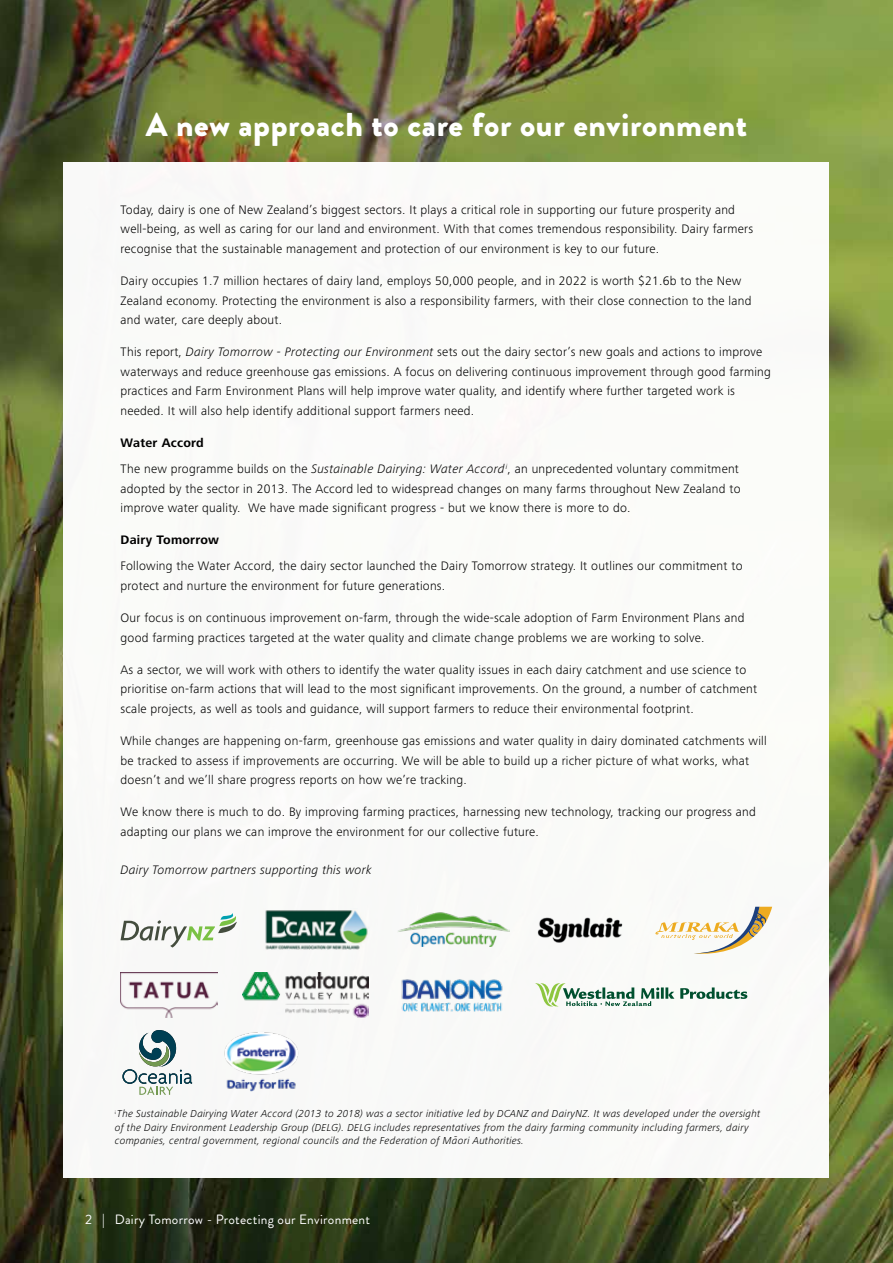
<style>
.page{position:relative;width:893px;height:1263px;background:#fff}
.page>*{position:absolute;margin:0;border:0;box-sizing:border-box;transform-origin:0 0}
.t1{font:900 33px "Brandon Grotesque";letter-spacing:.02em;color:#fff}
.t2{font:13.5px "Brandon Grotesque";letter-spacing:.02em;color:#fff}
.t3{font:300 12.75px/19.5px "Frutiger Next";letter-spacing:.02em;color:#000}
.t4{font:italic 300 12.75px "Frutiger Next";letter-spacing:.02em;color:#000}
.t5{font:700 12.75px "Frutiger Next";letter-spacing:.02em;color:#000}
.t6{font:italic 300 10.5px/13.5px "Frutiger Next";letter-spacing:.02em;color:#000}
.s1{font-style:italic}
.s2{font-weight:700}
</style>
<div class="page">
<img style="left:0;top:0;width:893px;height:1263px">
<div style="left:64px;top:162px;width:765px;height:1016px;background:#fafaf8"></div>
<svg style="left:121px;top:913px;width:116px;height:34px"></svg>
<img style="left:398px;top:912px;width:112px;height:34px">
<img style="left:537px;top:917px;width:86px;height:25px">
<img style="left:265px;top:910px;width:103px;height:40px">
<img style="left:224px;top:1032px;width:74px;height:60px">
<svg style="left:122px;top:1030px;width:70px;height:65px"></svg>
<svg style="left:535px;top:983px;width:212px;height:24px"></svg>
<svg style="left:655px;top:907px;width:117px;height:47px"></svg>
<img style="left:121px;top:972px;width:97px;height:45px">
<img style="left:243px;top:972px;width:126px;height:45px">
<img style="left:401px;top:979px;width:102px;height:32px">
<h1 class="t1" style="left:146px;top:101px;width:603px">A new approach to care for our environment</h1>
<p class="t3" style="left:121px;top:200px;width:634px">Today, dairy is one of New Zealand’s biggest sectors. It plays a critical role in supporting our future prosperity and well-being, as well as caring for our land and environment. With that comes tremendous responsibility. Dairy farmers recognise that the sustainable management and protection of our environment is key to our future.</p>
<p class="t3" style="left:121px;top:271px;width:633px">Dairy occupies 1.7 million hectares of dairy land, employs 50,000 people, and in 2022 is worth $21.6b to the New<br>Zealand economy. Protecting the environment is also a responsibility farmers, with their close connection to the land and water, care deeply about.</p>
<p class="t3" style="left:121px;top:342px;width:652px">This report, <span class="s1">Dairy Tomorrow - Protecting our Environment</span> sets out the dairy sector’s new goals and actions to improve waterways and reduce greenhouse gas emissions. A focus on delivering continuous improvement through good farming practices and Farm Environment Plans will help improve water quality, and identify where further targeted work is needed. It will also help identify additional support farmers need.</p>
<p class="t3" style="left:121px;top:430px;width:620px;line-height:26px"><span class="s2">Water Accord<br></span>The new programme builds on the <span class="s1">Sustainable Dairying: Water Accord</span><sup>i</sup>, an unprecedented voluntary commitment</p>
<p class="t3" style="left:121px;top:479px;width:622px">adopted by the sector in 2013. The Accord led to widespread changes on many farms throughout New Zealand to improve water quality. We have made significant progress - but we know there is more to do.</p>
<p class="t5" style="left:121px;top:533px;width:100px">Dairy Tomorrow</p>
<p class="t3" style="left:121px;top:556px;width:624px">Following the Water Accord, the dairy sector launched the Dairy Tomorrow strategy. It outlines our commitment to protect and nurture the environment for future generations.</p>
<p class="t3" style="left:121px;top:608px;width:625px">Our focus is on continuous improvement on-farm, through the wide-scale adoption of Farm Environment Plans and good farming practices targeted at the water quality and climate change problems we are working to solve.</p>
<p class="t3" style="left:121px;top:660px;width:638px">As a sector, we will work with others to identify the water quality issues in each dairy catchment and use science to prioritise on-farm actions that will lead to the most significant improvements. On the ground, a number of catchment scale projects, as well as tools and guidance, will support farmers to reduce their environmental footprint.</p>
<p class="t3" style="left:121px;top:731px;width:648px">While changes are happening on-farm, greenhouse gas emissions and water quality in dairy dominated catchments will be tracked to assess if improvements are occurring. We will be able to build up a richer picture of what works, what doesn’t and we’ll share progress reports on how we’re tracking.</p>
<p class="t3" style="left:121px;top:802px;width:637px">We know there is much to do. By improving farming practices, harnessing new technology, tracking our progress and adapting our plans we can improve the environment for our collective future.</p>
<p class="t4" style="left:121px;top:863px;width:253px">Dairy Tomorrow partners supporting this work</p>
<p class="t6" style="left:115px;top:1107px;width:647px"><sup>i</sup> The Sustainable Dairying Water Accord (2013 to 2018) was a sector initiative led by DCANZ and DairyNZ. It was developed under the oversight of the Dairy Environment Leadership Group (DELG). DELG includes representatives from the dairy farming community including farmers, dairy companies, central government, regional councils and the Federation of Ma-ori Authorities.</p>
<p class="t2" style="left:85px;top:1210px;width:287px">2 | Dairy Tomorrow - Protecting our Environment</p>
</div>
